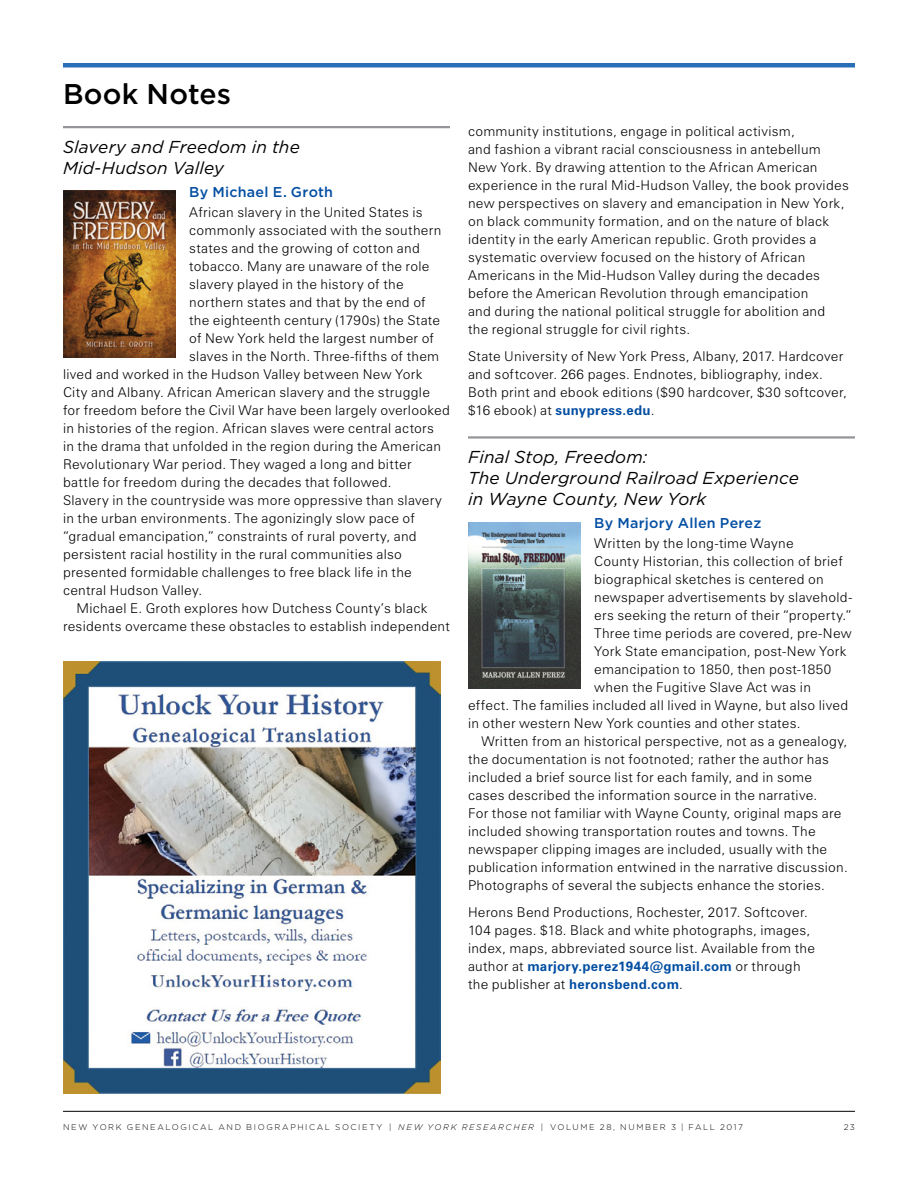
<style>
.page{position:relative;width:918px;height:1188px;background:#fff}
.page>*{position:absolute;margin:0;border:0;box-sizing:border-box;transform-origin:0 0}
.NYGB_Event___Section{font:500 28.5px "Gotham HTF";letter-spacing:.005em;color:#000}
.NYGB_Event___Title{font:italic 17.25px/21px "Gotham HTF";letter-spacing:.01em;color:#000}
.NYGB_Event___Date{font:500 14.25px "Gotham HTF";letter-spacing:.02em;color:#034ea2}
.NYGB_Body_Text___San{font:300 13.5px/18px "Zurich BT";letter-spacing:.02em;color:#000}
.t1{font:300 8.25px "Gotham HTF";letter-spacing:.195em;color:#000}
.s1{font-weight:700;color:#034ea2}
.s2{font-style:italic}
</style>
<div class="page">
<hr style="left:63px;top:1111px;width:792px;height:1px;background:#000">
<div style="left:63px;top:63px;width:792px;height:5px;background:#286fb7"></div>
<hr style="left:63px;top:126px;width:387px;height:2px;background:#939598">
<img style="left:63px;top:191px;width:113px;height:166px">
<hr style="left:468px;top:436px;width:387px;height:3px;background:#939598">
<img style="left:468px;top:522px;width:113px;height:166px">
<img style="left:63px;top:661px;width:378px;height:433px">
<p class="NYGB_Event___Section" style="left:63px;top:77px;width:170px">Book Notes</p>
<p class="NYGB_Event___Title" style="left:63px;top:136px;width:238px">Slavery and Freedom in the<br>Mid-Hudson Valley</p>
<p class="NYGB_Event___Date" style="left:189px;top:183px;width:145px">By Michael E. Groth</p>
<p class="NYGB_Body_Text___San" style="left:189px;top:203px;width:235px">African slavery in the United States is</p>
<p class="NYGB_Body_Text___San" style="left:189px;top:221px;width:254px">commonly associated with the southern</p>
<p class="NYGB_Body_Text___San" style="left:189px;top:239px;width:232px">states and the growing of cotton and</p>
<p class="NYGB_Body_Text___San" style="left:189px;top:257px;width:242px">tobacco. Many are unaware of the role</p>
<p class="NYGB_Body_Text___San" style="left:189px;top:275px;width:216px">slavery played in the history of the</p>
<p class="NYGB_Body_Text___San" style="left:189px;top:293px;width:238px">northern states and that by the end of</p>
<p class="NYGB_Body_Text___San" style="left:189px;top:311px;width:252px">the eighteenth century (1790s) the State</p>
<p class="NYGB_Body_Text___San" style="left:189px;top:329px;width:246px">of New York held the largest number of</p>
<p class="NYGB_Body_Text___San" style="left:189px;top:347px;width:252px">slaves in the North. Three-fifths of them</p>
<p class="NYGB_Body_Text___San" style="left:63px;top:365px;width:361px">lived and worked in the Hudson Valley between New York</p>
<p class="NYGB_Body_Text___San" style="left:63px;top:383px;width:368px">City and Albany. African American slavery and the struggle</p>
<p class="NYGB_Body_Text___San" style="left:63px;top:401px;width:388px">for freedom before the Civil War have been largely overlooked</p>
<p class="NYGB_Body_Text___San" style="left:63px;top:419px;width:373px">in histories of the region. African slaves were central actors</p>
<p class="NYGB_Body_Text___San" style="left:63px;top:437px;width:380px">in the drama that unfolded in the region during the American</p>
<p class="NYGB_Body_Text___San" style="left:63px;top:455px;width:350px">Revolutionary War period. They waged a long and bitter</p>
<p class="NYGB_Body_Text___San" style="left:63px;top:473px;width:330px">battle for freedom during the decades that followed.</p>
<p class="NYGB_Body_Text___San" style="left:63px;top:491px;width:380px">Slavery in the countryside was more oppressive than slavery</p>
<p class="NYGB_Body_Text___San" style="left:63px;top:509px;width:353px">in the urban environments. The agonizingly slow pace of</p>
<p class="NYGB_Body_Text___San" style="left:63px;top:527px;width:355px">“gradual emancipation,” constraints of rural poverty, and</p>
<p class="NYGB_Body_Text___San" style="left:63px;top:545px;width:341px">persistent racial hostility in the rural communities also</p>
<p class="NYGB_Body_Text___San" style="left:63px;top:563px;width:350px">presented formidable challenges to free black life in the</p>
<p class="NYGB_Body_Text___San" style="left:63px;top:581px;width:141px">central Hudson Valley.</p>
<p class="NYGB_Body_Text___San" style="left:63px;top:599px;width:388px;text-indent:14px">Michael E. Groth explores how Dutchess County’s black residents overcame these obstacles to establish independent</p>
<p class="NYGB_Body_Text___San" style="left:468px;top:122px;width:382px">community institutions, engage in political activism,<br>and fashion a vibrant racial consciousness in antebellum New York. By drawing attention to the African American experience in the rural Mid-Hudson Valley, the book provides new perspectives on slavery and emancipation in New York, on black community formation, and on the nature of black identity in the early American republic. Groth provides a systematic overview focused on the history of African Americans in the Mid-Hudson Valley during the decades before the American Revolution through emancipation<br>and during the national political struggle for abolition and the regional struggle for civil rights.</p>
<p class="NYGB_Body_Text___San" style="left:468px;top:347px;width:380px">State University of New York Press, Albany, 2017. Hardcover and softcover. 266 pages. Endnotes, bibliography, index.<br>Both print and ebook editions ($90 hardcover, $30 softcover, $16 ebook) at <span class="s1">sunypress.edu</span>.</p>
<p class="NYGB_Event___Title" style="left:468px;top:447px;width:333px">Final Stop, Freedom:<br>The Underground Railroad Experience in Wayne County, New York</p>
<p class="NYGB_Event___Date" style="left:594px;top:515px;width:169px">By Marjory Allen Perez</p>
<p class="NYGB_Body_Text___San" style="left:594px;top:534px;width:201px">Written by the long-time Wayne</p>
<p class="NYGB_Body_Text___San" style="left:594px;top:552px;width:250px">County Historian, this collection of brief</p>
<p class="NYGB_Body_Text___San" style="left:594px;top:570px;width:231px">biographical sketches is centered on</p>
<p class="NYGB_Body_Text___San" style="left:594px;top:588px;width:259px">newspaper advertisements by slavehold-</p>
<p class="NYGB_Body_Text___San" style="left:594px;top:606px;width:259px">ers seeking the return of their “property.”</p>
<p class="NYGB_Body_Text___San" style="left:594px;top:624px;width:259px">Three time periods are covered, pre-New</p>
<p class="NYGB_Body_Text___San" style="left:594px;top:642px;width:254px">York State emancipation, post-New York</p>
<p class="NYGB_Body_Text___San" style="left:594px;top:660px;width:239px">emancipation to 1850, then post-1850</p>
<p class="NYGB_Body_Text___San" style="left:594px;top:678px;width:218px">when the Fugitive Slave Act was in</p>
<p class="NYGB_Body_Text___San" style="left:468px;top:696px;width:382px">effect. The families included all lived in Wayne, but also lived</p>
<p class="NYGB_Body_Text___San" style="left:468px;top:714px;width:334px">in other western New York counties and other states.</p>
<p class="NYGB_Body_Text___San" style="left:468px;top:732px;width:381px;text-indent:14px">Written from an historical perspective, not as a genealogy, the documentation is not footnoted; rather the author has included a brief source list for each family, and in some cases described the information source in the narrative.<br>For those not familiar with Wayne County, original maps are included showing transportation routes and towns. The newspaper clipping images are included, usually with the publication information entwined in the narrative discussion.<br>Photographs of several the subjects enhance the stories.</p>
<p class="NYGB_Body_Text___San" style="left:468px;top:903px;width:348px">Herons Bend Productions, Rochester, 2017. Softcover.<br>104 pages. $18. Black and white photographs, images, index, maps, abbreviated source list. Available from the author at <span class="s1">marjory.perez1944@gmail.com</span> or through the publisher at <span class="s1">heronsbend.com</span>.</p>
<p class="t1" style="left:63px;top:1122px;width:681px">NEW YORK GENEALOGICAL AND BIOGRAPHICAL SOCIETY | <span class="s2">NEW YORK RESEARCHER</span> | VOLUME 28, NUMBER 3 | FALL 2017</p>
<p class="t1" style="left:844px;top:1122px;width:13px">23</p>
</div>
